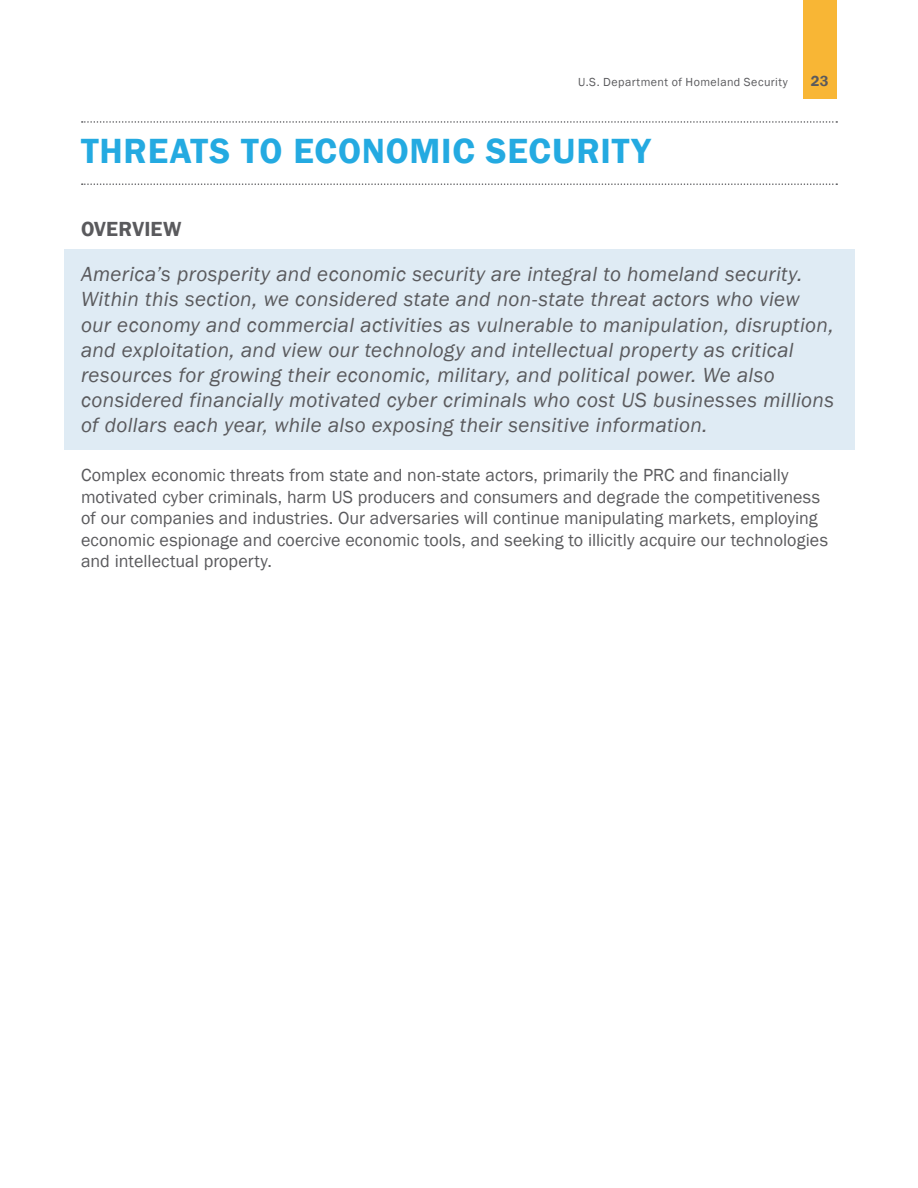
<style>
.page{position:relative;width:918px;height:1188px;background:#fff}
.page>*{position:absolute;margin:0;border:0;box-sizing:border-box;transform-origin:0 0}
.t1{font:600 36px "Franklin Gothic";letter-spacing:.02em;color:#24aae1}
.t2{font:italic 21px/25.2px "Franklin Gothic";letter-spacing:.015em;color:#5a5a5d}
.t3{font:600 21px "Franklin Gothic";letter-spacing:.015em;color:#5a5a5d}
.t4{font:18px/21.6px "Franklin Gothic";color:#5a5a5d}
.t5{font:600 15px "Franklin Gothic";color:#5a5a5d}
.t6{font:12px "Franklin Gothic";letter-spacing:.035em;color:#5a5a5d}
</style>
<div class="page">
<div style="left:64px;top:249px;width:791px;height:200px;background:#dfebf4"></div>
<svg style="left:82px;top:121px;width:755px;height:2px"></svg>
<svg style="left:82px;top:183px;width:755px;height:2px"></svg>
<div style="left:803px;top:0;width:34px;height:99px;background:#f8b635"></div>
<p class="t6" style="left:578px;top:74px;width:211px">U.S. Department of Homeland Security</p>
<p class="t5" style="left:811px;top:71px;width:19px">23</p>
<h1 class="t1" style="left:81px;top:129px;width:571px">THREATS TO ECONOMIC SECURITY</h1>
<p class="t3" style="left:81px;top:216px;width:102px">OVERVIEW</p>
<p class="t2" style="left:81px;top:262px;width:755px">America’s prosperity and economic security are integral to homeland security.<br>Within this section, we considered state and non-state threat actors who view our economy and commercial activities as vulnerable to manipulation, disruption, and exploitation, and view our technology and intellectual property as critical resources for growing their economic, military, and political power. We also considered financially motivated cyber criminals who cost US businesses millions of dollars each year, while also exposing their sensitive information.</p>
<p class="t4" style="left:81px;top:465px;width:749px">Complex economic threats from state and non‑state actors, primarily the PRC and financially motivated cyber criminals, harm US producers and consumers and degrade the competitiveness of our companies and industries. Our adversaries will continue manipulating markets, employing economic espionage and coercive economic tools, and seeking to illicitly acquire our technologies and intellectual property.</p>
</div>
